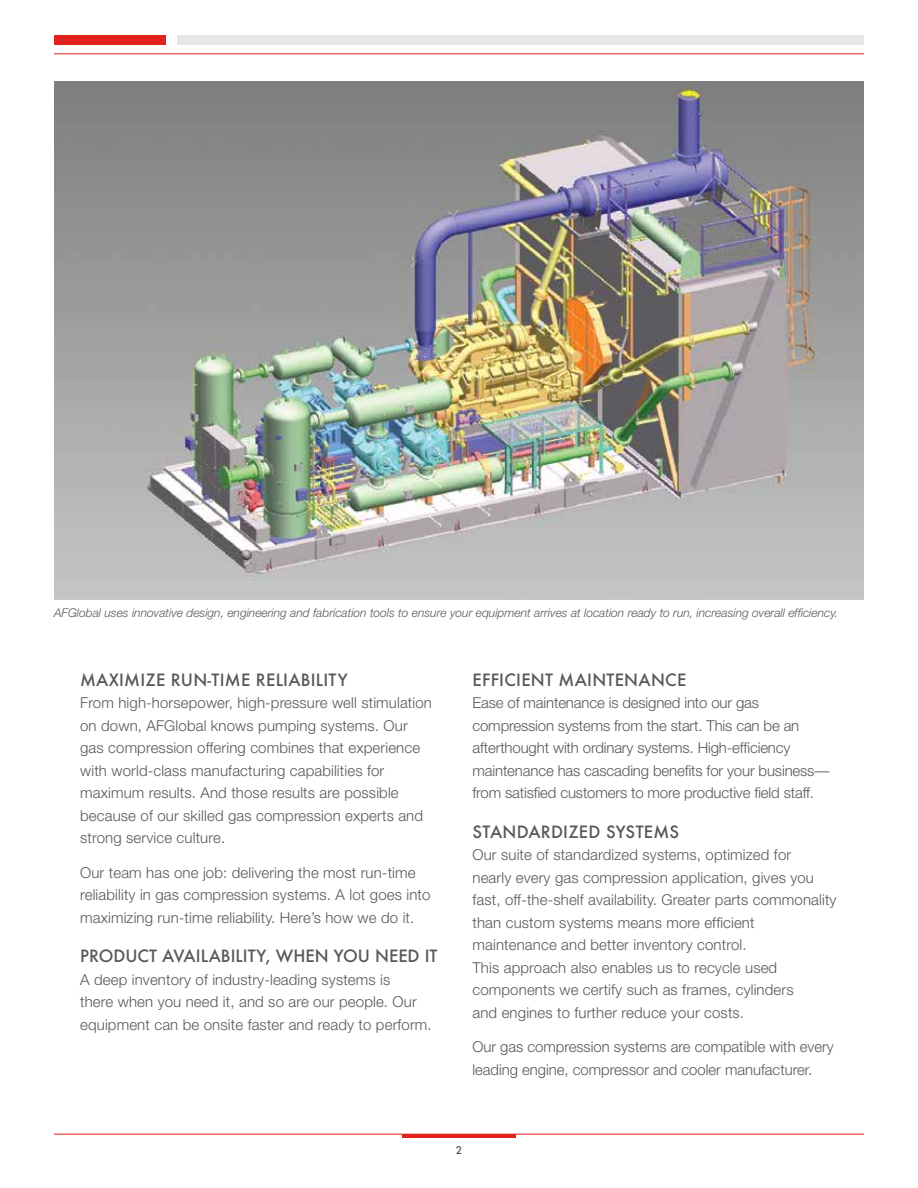
<style>
.page{position:relative;width:918px;height:1188px;background:#fff}
.page>*{position:absolute;margin:0;border:0;box-sizing:border-box;transform-origin:0 0}
.t1{font:500 16.5px "Futura";letter-spacing:.015em;color:#58585a}
.t2{font:300 15px/22.5px "Helvetica Neue";letter-spacing:.01em;color:#58585a}
.t3{font:300 15px/22.5px "Helvetica Neue";letter-spacing:-.01em;color:#58585a}
.t4{font:italic 300 12px "Helvetica Neue";color:#58585a}
.t5{font:500 10.5px "Futura";color:#58585a}
</style>
<div class="page">
<div style="left:54px;top:35px;width:111px;height:10px;background:#e2231b"></div>
<div style="left:178px;top:35px;width:686px;height:10px;background:#e6e8e8"></div>
<hr style="left:402px;top:1134px;width:114px;height:3px;background:#e2231b">
<hr style="left:54px;top:1134px;width:810px;height:1px;background:#e2231b">
<hr style="left:54px;top:54px;width:810px;height:1px;background:#e2231b">
<img style="left:54px;top:81px;width:810px;height:519px">
<p class="t4" style="left:54px;top:606px;width:786px">AFGlobal uses innovative design, engineering and fabrication tools to ensure your equipment arrives at location ready to run, increasing overall efficiency.</p>
<p class="t1" style="left:80px;top:668px;width:269px">MAXIMIZE RUN-TIME RELIABILITY</p>
<p class="t2" style="left:80px;top:691px;width:353px">From high-horsepower, high-pressure well stimulation on down, AFGlobal knows pumping systems. Our gas compression offering combines that experience with world-class manufacturing capabilities for maximum results. And those results are possible because of our skilled gas compression experts and strong service culture.</p>
<p class="t2" style="left:80px;top:861px;width:352px">Our team has one job: delivering the most run-time reliability in gas compression systems. A lot goes into maximizing run-time reliability. Here’s how we do it.</p>
<p class="t1" style="left:80px;top:945px;width:359px">PRODUCT AVAILABILITY, WHEN YOU NEED IT</p>
<p class="t2" style="left:80px;top:968px;width:353px">A deep inventory of industry-leading systems is<br>there when you need it, and so are our people. Our equipment can be onsite faster and ready to perform.</p>
<p class="t1" style="left:472px;top:668px;width:215px">EFFICIENT MAINTENANCE</p>
<p class="t3" style="left:472px;top:691px;width:358px">Ease of maintenance is designed into our gas compression systems from the start. This can be an afterthought with ordinary systems. High-efficiency maintenance has cascading benefits for your business— from satisfied customers to more productive field staff.</p>
<p class="t1" style="left:472px;top:821px;width:208px">STANDARDIZED SYSTEMS</p>
<p class="t2" style="left:472px;top:844px;width:366px">Our suite of standardized systems, optimized for<br>nearly every gas compression application, gives you fast, off-the-shelf availability. Greater parts commonality than custom systems means more efficient maintenance and better inventory control.<br>This approach also enables us to recycle used components we certify such as frames, cylinders<br>and engines to further reduce your costs.</p>
<p class="t2" style="left:472px;top:1036px;width:363px">Our gas compression systems are compatible with every leading engine, compressor and cooler manufacturer.</p>
<p class="t5" style="left:456px;top:1143px;width:8px">2</p>
</div>
